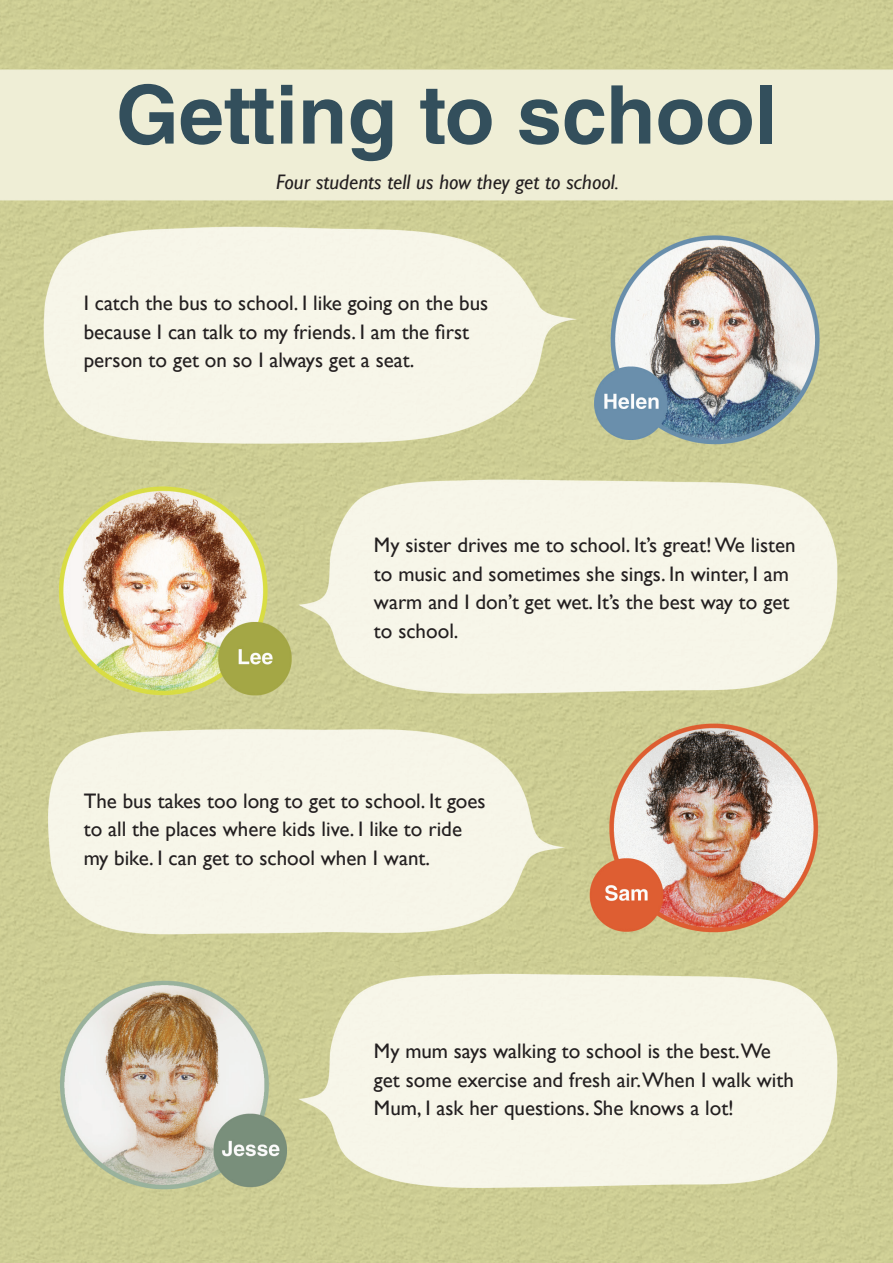
<style>
.page{position:relative;width:893px;height:1263px;background:#fff}
.page>*{position:absolute;margin:0;border:0;box-sizing:border-box;transform-origin:0 0}
.t1{font:700 81px "Helvetica LT Std";color:#334f5c}
.t2{font:21px/28.5px "Gill Sans";color:#231f20}
.t3{font:italic 21px "Gill Sans";color:#231f20}
</style>
<div class="page">
<img style="left:0;top:0;width:893px;height:1263px">
<p class="t1" style="left:116px;top:66px;width:663px">Getting to school</p>
<p class="t3" style="left:276px;top:170px;width:344px">Four students tell us how they get to school.</p>
<p class="t2" style="left:84px;top:288px;width:406px">I catch the bus to school. I like going on the bus because I can talk to my friends. I am the first person to get on so I always get a seat.</p>
<p class="t2" style="left:374px;top:531px;width:423px">My sister drives me to school. It’s great! We listen to music and sometimes she sings. In winter, I am warm and I don’t get wet. It’s the best way to get to school.</p>
<p class="t2" style="left:84px;top:786px;width:403px">The bus takes too long to get to school. It goes to all the places where kids live. I like to ride my bike. I can get to school when I want.</p>
<p class="t2" style="left:374px;top:1037px;width:421px">My mum says walking to school is the best.We get some exercise and fresh air.When I walk with<br>Mum, I ask her questions. She knows a lot!</p>
</div>
